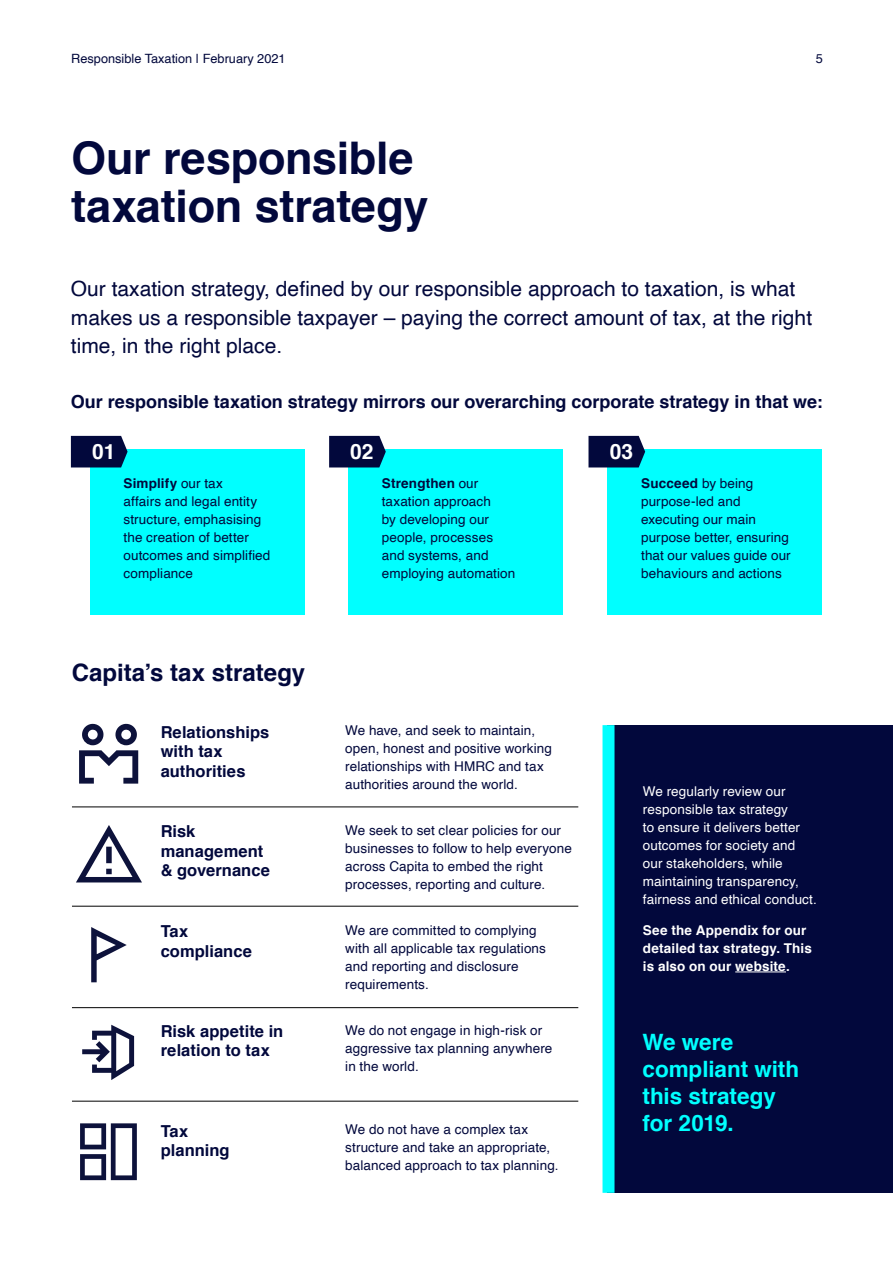
<style>
.page{position:relative;width:893px;height:1263px;background:#fff}
.page>*{position:absolute;margin:0;border:0;box-sizing:border-box;transform-origin:0 0}
.t1{font:700 45px/48px "Helvetica";letter-spacing:-.005em;color:#02083c}
.t2{font:700 24px "Helvetica";color:#02083c}
.t3{font:700 22.5px/27px "Helvetica";letter-spacing:-.005em;color:#0ff}
.t4{font:21px/28.5px "Helvetica";color:#02083c}
.t5{font:700 21px "Helvetica";color:#fff}
.t6{font:700 18px "Helvetica";color:#02083c}
.t7{font:700 16.5px/19.5px "Helvetica";color:#02083c}
.t8{font:13.5px/18px "Helvetica";letter-spacing:.01em;color:#02083c}
.t9{font:13.5px/18px "Helvetica";letter-spacing:.01em;color:#fff}
.t10{font:700 13.5px/18px "Helvetica";letter-spacing:.01em;color:#fff}
.t11{font:12.75px "Helvetica";color:#02083c}
.s1{font-weight:700}
</style>
<div class="page">
<div style="left:90px;top:449px;width:215px;height:165px;background:#0ff"></div>
<div style="left:348px;top:449px;width:215px;height:165px;background:#0ff"></div>
<div style="left:607px;top:449px;width:215px;height:165px;background:#0ff"></div>
<div style="left:608px;top:725px;width:285px;height:468px;background:#02083c"></div>
<hr style="left:735px;top:971px;width:51px;height:1px;background:#fff">
<div style="left:602px;top:725px;width:12px;height:468px;background:#0ff"></div>
<svg style="left:71px;top:436px;width:57px;height:31px;background:#091748"></svg>
<svg style="left:329px;top:436px;width:57px;height:31px;background:#091747"></svg>
<svg style="left:588px;top:436px;width:57px;height:31px;background:#0a1748"></svg>
<hr style="left:72px;top:807px;width:506px;height:1px;background:#000">
<hr style="left:72px;top:906px;width:506px;height:1px;background:#000">
<hr style="left:72px;top:1007px;width:506px;height:1px;background:#000">
<hr style="left:72px;top:1101px;width:506px;height:1px;background:#000">
<svg style="left:80px;top:1123px;width:57px;height:57px"></svg>
<svg style="left:79px;top:723px;width:59px;height:61px"></svg>
<svg style="left:91px;top:927px;width:36px;height:55px"></svg>
<svg style="left:82px;top:1025px;width:52px;height:55px"></svg>
<svg style="left:76px;top:825px;width:66px;height:57px"></svg>
<p class="t11" style="left:71px;top:48px;width:216px">Responsible Taxation | February 2021</p>
<p class="t11" style="left:816px;top:48px;width:9px">5</p>
<h1 class="t1" style="left:71px;top:135px;width:359px">Our responsible taxation strategy</h1>
<h3 class="t4" style="left:71px;top:275px;width:743px">Our taxation strategy, defined by our responsible approach to taxation, is what makes us a responsible taxpayer – paying the correct amount of tax, at the right time, in the right place.</h3>
<h3 class="t6" style="left:71px;top:387px;width:753px">Our responsible taxation strategy mirrors our overarching corporate strategy in that we:</h3>
<h3 class="t5" style="left:92px;top:434px;width:25px">01</h3>
<h3 class="t5" style="left:350px;top:434px;width:25px">02</h3>
<h3 class="t5" style="left:610px;top:434px;width:25px">03</h3>
<p class="t8" style="left:124px;top:475px;width:148px"><span class="s1">Simplify</span> our tax<br>affairs and legal entity structure, emphasising the creation of better outcomes and simplified compliance</p>
<p class="t8" style="left:382px;top:475px;width:135px"><span class="s1">Strengthen</span> our taxation approach<br>by developing our people, processes and systems, and employing automation</p>
<p class="t8" style="left:641px;top:475px;width:151px"><span class="s1">Succeed</span> by being purpose-led and executing our main purpose better, ensuring that our values guide our behaviours and actions</p>
<h2 class="t2" style="left:72px;top:653px;width:235px">Capita’s tax strategy</h2>
<p class="t7" style="left:161px;top:722px;width:110px">Relationships with tax authorities</p>
<p class="t7" style="left:161px;top:822px;width:111px">Risk management &amp; governance</p>
<p class="t7" style="left:161px;top:922px;width:93px">Tax compliance</p>
<p class="t7" style="left:161px;top:1022px;width:124px">Risk appetite in relation to tax</p>
<p class="t7" style="left:161px;top:1121px;width:70px">Tax planning</p>
<p class="t8" style="left:345px;top:722px;width:208px">We have, and seek to maintain, open, honest and positive working relationships with HMRC and tax authorities around the world.</p>
<p class="t8" style="left:345px;top:822px;width:228px">We seek to set clear policies for our businesses to follow to help everyone across Capita to embed the right processes, reporting and culture.</p>
<p class="t8" style="left:345px;top:921px;width:202px">We are committed to complying with all applicable tax regulations and reporting and disclosure requirements.</p>
<p class="t8" style="left:345px;top:1021px;width:209px">We do not engage in high-risk or aggressive tax planning anywhere in the world.</p>
<p class="t8" style="left:345px;top:1121px;width:215px">We do not have a complex tax structure and take an appropriate, balanced approach to tax planning.</p>
<p class="t9" style="left:643px;top:783px;width:175px">We regularly review our responsible tax strategy<br>to ensure it delivers better outcomes for society and our stakeholders, while maintaining transparency, fairness and ethical conduct.</p>
<p class="t10" style="left:643px;top:921px;width:171px">See the Appendix for our detailed tax strategy. This is also on our website.</p>
<h3 class="t3" style="left:642px;top:1028px;width:158px">We were compliant with this strategy for 2019.</h3>
</div>
